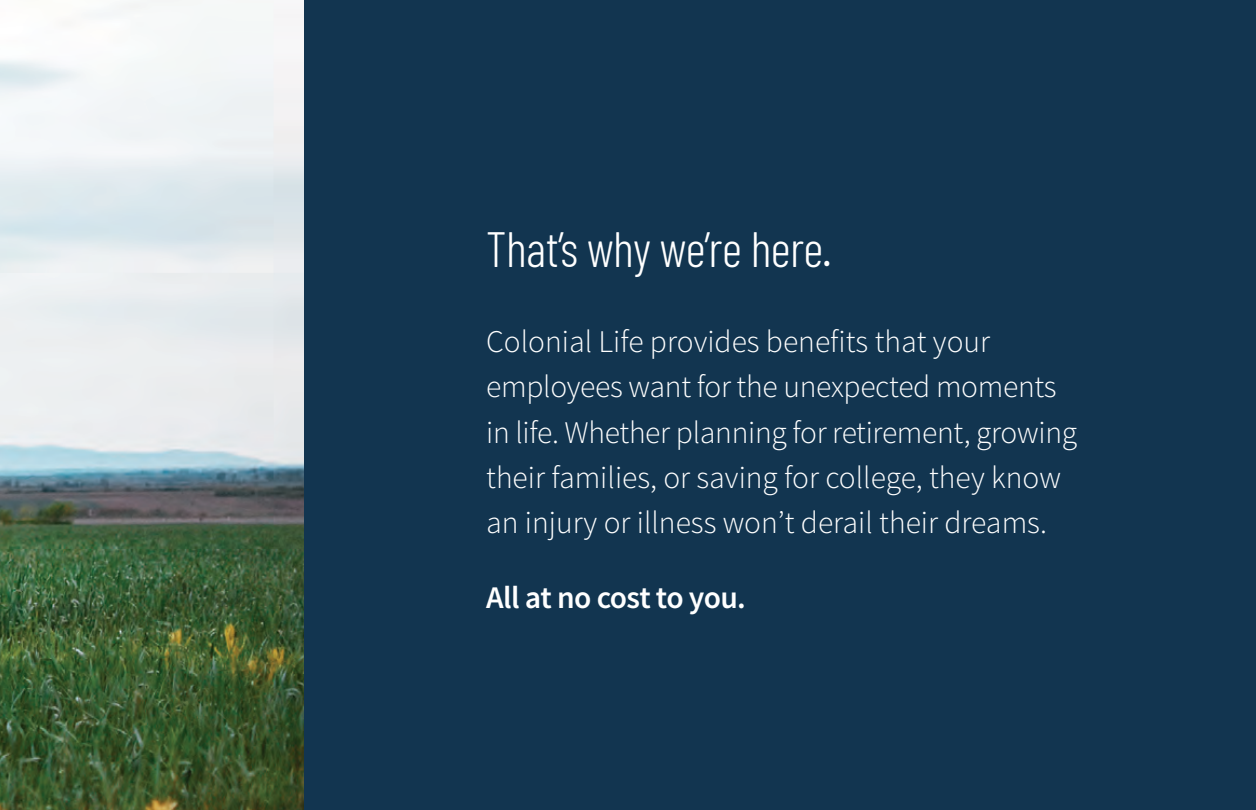
<style>
.page{position:relative;width:1256px;height:810px;background:#fff}
.page>*{position:absolute;margin:0;border:0;box-sizing:border-box;transform-origin:0 0}
.t1{font:300 49.5px "Barlow Condensed";letter-spacing:-.01em;color:#fff}
.t2{font:300 31.5px/45px "Source Sans Pro";color:#fff}
.t3{font:600 31.5px "Source Sans Pro";letter-spacing:-.02em;color:#fff}
</style>
<div class="page">
<img style="left:0;top:0;width:304px;height:810px">
<div style="left:304px;top:0;width:952px;height:810px;background:#123550"></div>
<h1 class="t1" style="left:486px;top:214px;width:347px">That’s why we’re here.</h1>
<p class="t2" style="left:486px;top:320px;width:592px">Colonial Life provides benefits that your employees want for the unexpected moments in life. Whether planning for retirement, growing their families, or saving for college, they know an injury or illness won’t derail their dreams.</p>
<p class="t3" style="left:486px;top:578px;width:261px">All at no cost to you.</p>
</div>
